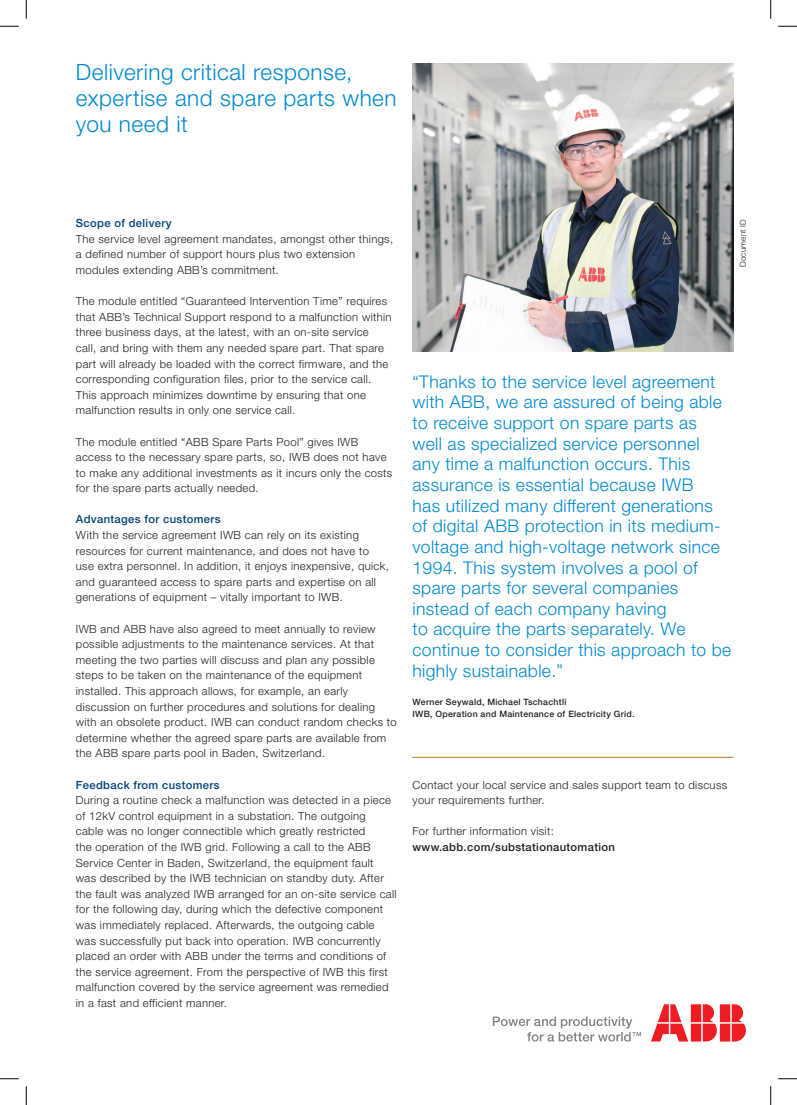
<style>
.page{position:relative;width:797px;height:1105px;background:#fff}
.page>*{position:absolute;margin:0;border:0;box-sizing:border-box;transform-origin:0 0}
.t1{font:300 22.5px/26.2px "Helvetica Neue LT Pro";letter-spacing:.02em;color:#0089cf}
.t2{font:300 17.5px/20.6px "Helvetica Neue LT Pro";letter-spacing:.02em;color:#0089cf}
.t3{font:300 11.25px/15.6px "Helvetica Neue LT Pro";letter-spacing:.03em;color:#231f20}
.t4{font:500 11.25px "Helvetica Neue LT Pro";letter-spacing:.03em;color:#004279}
.t5{font:500 11.25px "Helvetica Neue LT Pro";letter-spacing:.03em;color:#231f20}
.t6{font:500 8.75px/12.5px "Helvetica Neue LT Pro";letter-spacing:.03em;color:#231f20}
.t7{font:300 8.12px "Helvetica Neue LT Pro";letter-spacing:.02em;color:#231f20}
</style>
<div class="page">
<svg style="left:493px;top:1016px;width:148px;height:25px"></svg>
<svg style="left:651px;top:1004px;width:95px;height:37px"></svg>
<img style="left:412px;top:63px;width:321px;height:289px">
<hr style="left:412px;top:757px;width:321px;height:1px;background:#aa831b">
<svg style="left:0;top:25px;width:19px;height:2px"></svg>
<svg style="left:778px;top:25px;width:19px;height:2px"></svg>
<svg style="left:0;top:1078px;width:19px;height:1px"></svg>
<svg style="left:778px;top:1078px;width:19px;height:1px"></svg>
<svg style="left:25px;top:0;width:2px;height:19px"></svg>
<svg style="left:25px;top:1086px;width:2px;height:19px"></svg>
<svg style="left:770px;top:0;width:1px;height:19px"></svg>
<svg style="left:770px;top:1086px;width:1px;height:19px"></svg>
<h1 class="t1" style="left:76px;top:58px;width:322px">Delivering critical response, expertise and spare parts when you need it</h1>
<p class="t4" style="left:76px;top:216px;width:97px">Scope of delivery</p>
<p class="t3" style="left:76px;top:231px;width:319px">The service level agreement mandates, amongst other things, a defined number of support hours plus two extension modules extending ABB’s commitment.</p>
<p class="t3" style="left:76px;top:293px;width:317px">The module entitled “Guaranteed Intervention Time” requires that ABB’s Technical Support respond to a malfunction within three business days, at the latest, with an on-site service call, and bring with them any needed spare part. That spare part will already be loaded with the correct firmware, and the corresponding configuration files, prior to the service call.<br>This approach minimizes downtime by ensuring that one malfunction results in only one service call.</p>
<p class="t3" style="left:76px;top:433px;width:318px">The module entitled “ABB Spare Parts Pool” gives IWB access to the necessary spare parts, so, IWB does not have to make any additional investments as it incurs only the costs for the spare parts actually needed.</p>
<p class="t4" style="left:76px;top:513px;width:146px">Advantages for customers</p>
<p class="t3" style="left:76px;top:527px;width:314px">With the service agreement IWB can rely on its existing resources for current maintenance, and does not have to use extra personnel. In addition, it enjoys inexpensive, quick, and guaranteed access to spare parts and expertise on all generations of equipment – vitally important to IWB.</p>
<p class="t3" style="left:76px;top:621px;width:322px">IWB and ABB have also agreed to meet annually to review possible adjustments to the maintenance services. At that meeting the two parties will discuss and plan any possible steps to be taken on the maintenance of the equipment installed. This approach allows, for example, an early discussion on further procedures and solutions for dealing with an obsolete product. IWB can conduct random checks to determine whether the agreed spare parts are available from the ABB spare parts pool in Baden, Switzerland.</p>
<p class="t4" style="left:76px;top:778px;width:145px">Feedback from customers</p>
<p class="t3" style="left:76px;top:792px;width:322px">During a routine check a malfunction was detected in a piece of 12kV control equipment in a substation. The outgoing<br>cable was no longer connectible which greatly restricted<br>the operation of the IWB grid. Following a call to the ABB Service Center in Baden, Switzerland, the equipment fault<br>was described by the IWB technician on standby duty. After the fault was analyzed IWB arranged for an on-site service call for the following day, during which the defective component was immediately replaced. Afterwards, the outgoing cable was successfully put back into operation. IWB concurrently placed an order with ABB under the terms and conditions of the service agreement. From the perspective of IWB this first malfunction covered by the service agreement was remedied in a fast and efficient manner.</p>
<p class="t7" style="left:738px;top:267px;width:49px;rotate:-90deg">Document ID</p>
<p class="t2" style="left:412px;top:371px;width:320px">“Thanks to the service level agreement with ABB, we are assured of being able to receive support on spare parts as<br>well as specialized service personnel any time a malfunction occurs. This assurance is essential because IWB<br>has utilized many different generations of digital ABB protection in its medium&shy;voltage and high-voltage network since 1994. This system involves a pool of spare parts for several companies instead of each company having<br>to acquire the parts separately. We continue to consider this approach to be highly sustainable.”</p>
<p class="t6" style="left:412px;top:695px;width:223px">Werner Seywald, Michael Tschachtli<br>IWB, Operation and Maintenance of Electricity Grid.</p>
<p class="t3" style="left:412px;top:776px;width:316px">Contact your local service and sales support team to discuss your requirements further.</p>
<p class="t3" style="left:412px;top:823px;width:143px">For further information visit:</p>
<p class="t5" style="left:412px;top:840px;width:204px">www.abb.com/substationautomation</p>
</div>
